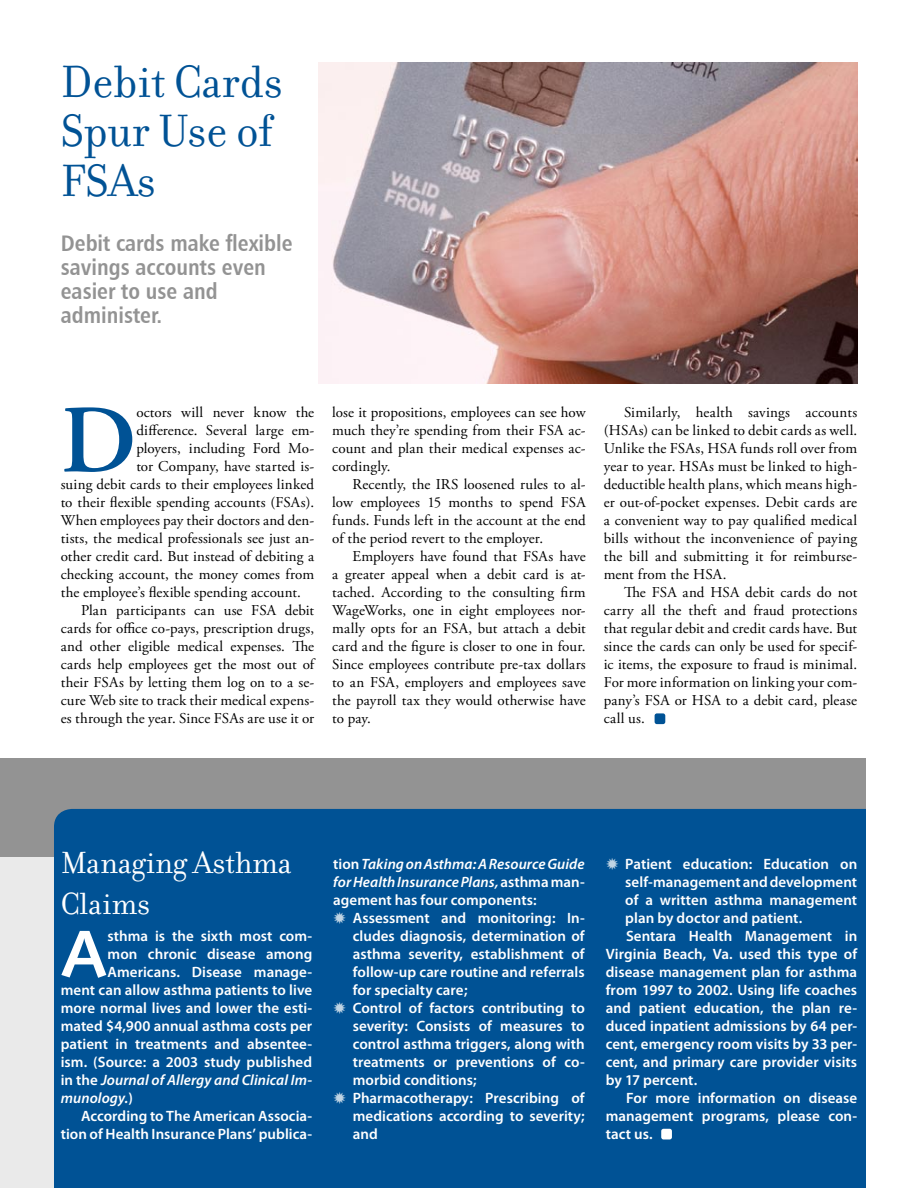
<style>
.page{position:relative;width:918px;height:1188px;background:#fff}
.page>*{position:absolute;margin:0;border:0;box-sizing:border-box;transform-origin:0 0}
.body_copy_first_para{font:600 96.45px "Adobe Garamond Pro";color:#005295}
.interior_sidebar_first_para{font:66.15px "Humanist 531 BT Bold A";color:#fff}
.headline{font:48.75px/49.5px "Filosofia";color:#005295}
.interior_sidebar_headline{font:33px/40.5px "Filosofia";color:#fff}
.main_subhead{font:22.5px/24px "Humanist 777 BT Bold Condensed B";color:#939393}
.body_copy{font:15px/18px "Adobe Garamond Pro";letter-spacing:.01em;color:#000;text-align:justify}
.interior_sidebar{font:600 15px/18px "Myriad Pro";letter-spacing:.005em;color:#fff;text-align:justify}
.body_copy_first_para-2{font:15px "Adobe Garamond Pro";letter-spacing:.005em;color:#000}
.interior_sidebar_first_para-2{font:600 15px "Myriad Pro";letter-spacing:.005em;color:#fff}
.interior_sidebar-2{font:italic 600 15px/18px "Myriad Pro";letter-spacing:.005em;color:#fff;text-align:justify}
.interior_sidebar_first_para-3{font:italic 600 15px "Myriad Pro";letter-spacing:.005em;color:#fff}
.s1{font-style:normal}
</style>
<div class="page">
<div style="left:0;top:831px;width:178px;height:357px;background:#eaeaea"></div>
<div style="left:0;top:758px;width:866px;height:99px;background:#939393"></div>
<div style="left:54px;top:809px;width:812px;height:379px;background:#005295"></div>
<img style="left:319px;top:62px;width:538px;height:322px">
<div style="left:655px;top:713px;width:10px;height:11px;background:#005295;border-radius:2px"></div>
<div style="left:661px;top:1129px;width:11px;height:10px;background:#fff;border-radius:2px"></div>
<svg style="left:606px;top:857px;width:12px;height:13px"></svg>
<svg style="left:334px;top:912px;width:12px;height:12px"></svg>
<svg style="left:334px;top:1002px;width:12px;height:12px"></svg>
<svg style="left:334px;top:1092px;width:12px;height:12px"></svg>
<p class="headline" style="left:61px;top:57px;width:224px">Debit Cards<br>Spur Use of<br>FSAs</p>
<p class="main_subhead" style="left:61px;top:230px;width:233px">Debit cards make flexible savings accounts even easier to use and administer.</p>
<p class="body_copy_first_para" style="left:61px;top:385px;width:77px">D</p>
<p class="body_copy_first_para-2" style="left:136px;top:404px;width:179px">octors will never know the</p>
<p class="body_copy_first_para-2" style="left:136px;top:422px;width:179px">difference. Several large em-</p>
<p class="body_copy_first_para-2" style="left:136px;top:440px;width:179px">ployers, including Ford Mo-</p>
<p class="body_copy_first_para-2" style="left:136px;top:458px;width:179px">tor Company, have started is-</p>
<p class="body_copy_first_para-2" style="left:61px;top:476px;width:255px">suing debit cards to their employees linked</p>
<p class="body_copy_first_para-2" style="left:61px;top:494px;width:255px">to their flexible spending accounts (FSAs).</p>
<p class="body_copy_first_para-2" style="left:61px;top:512px;width:255px">When employees pay their doctors and den-</p>
<p class="body_copy_first_para-2" style="left:61px;top:530px;width:255px">tists, the medical professionals see just an-</p>
<p class="body_copy_first_para-2" style="left:61px;top:548px;width:255px">other credit card. But instead of debiting a</p>
<p class="body_copy_first_para-2" style="left:61px;top:566px;width:255px">checking account, the money comes from</p>
<p class="body_copy_first_para-2" style="left:61px;top:584px;width:242px">the employee’s flexible spending account.</p>
<p class="body_copy" style="left:61px;top:602px;width:255px;text-indent:20px">Plan participants can use FSA debit cards for office co-pays, prescription drugs, and other eligible medical expenses. The cards help employees get the most out of their FSAs by letting them log on to a se&shy;cure Web site to track their medical expens&shy;es through the year. Since FSAs are use it or</p>
<p class="body_copy" style="left:332px;top:404px;width:255px">lose it propositions, employees can see how much they’re spending from their FSA ac&shy;count and plan their medical expenses ac&shy;cordingly.</p>
<p class="body_copy" style="left:332px;top:476px;width:255px;text-indent:20px">Recently, the IRS loosened rules to al&shy;low employees 15 months to spend FSA funds. Funds left in the account at the end of the period revert to the employer.</p>
<p class="body_copy" style="left:332px;top:548px;width:255px;text-indent:20px">Employers have found that FSAs have a greater appeal when a debit card is at&shy;tached. According to the consulting firm WageWorks, one in eight employees nor&shy;mally opts for an FSA, but attach a debit card and the figure is closer to one in four.<br>Since employees contribute pre-tax dollars to an FSA, employers and employees save the payroll tax they would otherwise have to pay.</p>
<p class="body_copy" style="left:604px;top:404px;width:255px;text-indent:20px">Similarly, health savings accounts (HSAs) can be linked to debit cards as well.<br>Unlike the FSAs, HSA funds roll over from year to year. HSAs must be linked to high&shy;deductible health plans, which means high&shy;er out-of-pocket expenses. Debit cards are a convenient way to pay qualified medical bills without the inconvenience of paying the bill and submitting it for reimburse&shy;ment from the HSA.</p>
<p class="body_copy" style="left:604px;top:584px;width:255px;text-indent:20px">The FSA and HSA debit cards do not carry all the theft and fraud protections that regular debit and credit cards have. But since the cards can only be used for specif&shy;ic items, the exposure to fraud is minimal.<br>For more information on linking your com&shy;pany’s FSA or HSA to a debit card, please call us.</p>
<p class="interior_sidebar_headline" style="left:61px;top:843px;width:232px">Managing Asthma<br>Claims</p>
<p class="interior_sidebar_first_para" style="left:61px;top:913px;width:48px">A</p>
<p class="interior_sidebar_first_para-2" style="left:108px;top:927px;width:206px">sthma is the sixth most com-</p>
<p class="interior_sidebar_first_para-2" style="left:108px;top:945px;width:206px">mon chronic disease among</p>
<p class="interior_sidebar_first_para-2" style="left:108px;top:963px;width:206px">Americans. Disease manage-</p>
<p class="interior_sidebar_first_para-2" style="left:61px;top:981px;width:253px">ment can allow asthma patients to live</p>
<p class="interior_sidebar_first_para-2" style="left:61px;top:999px;width:253px">more normal lives and lower the esti-</p>
<p class="interior_sidebar_first_para-2" style="left:61px;top:1017px;width:253px">mated $4,900 annual asthma costs per</p>
<p class="interior_sidebar_first_para-2" style="left:61px;top:1035px;width:253px">patient in treatments and absentee-</p>
<p class="interior_sidebar_first_para-2" style="left:61px;top:1053px;width:253px">ism. (Source: a 2003 study published</p>
<p class="interior_sidebar_first_para-3" style="left:61px;top:1071px;width:253px"><span class="s1">in the</span> Journal of Allergy and Clinical Im-</p>
<p class="interior_sidebar_first_para-3" style="left:61px;top:1089px;width:74px">munology.<span class="s1">)</span></p>
<p class="interior_sidebar" style="left:61px;top:1107px;width:253px;text-align:right">According to The American Associa&shy;tion of Health Insurance Plans’ publica-</p>
<p class="interior_sidebar-2" style="left:333px;top:856px;width:253px"><span class="s1">tion</span> Taking on Asthma: A Resource Guide for Health Insurance Plans,<span class="s1">asthma man&shy;agement has four components:</span></p>
<p class="interior_sidebar" style="left:353px;top:909px;width:234px">Assessment and monitoring: In&shy;cludes diagnosis, determination of asthma severity, establishment of follow-up care routine and referrals for specialty care;</p>
<p class="interior_sidebar" style="left:353px;top:999px;width:234px">Control of factors contributing to severity: Consists of measures to control asthma triggers, along with treatments or preventions of co&shy;morbid conditions;</p>
<p class="interior_sidebar" style="left:353px;top:1089px;width:234px">Pharmacotherapy: Prescribing of medications according to severity; and</p>
<p class="interior_sidebar" style="left:625px;top:855px;width:234px">Patient education: Education on self-management and development of a written asthma management plan by doctor and patient.</p>
<p class="interior_sidebar" style="left:606px;top:927px;width:253px;text-indent:20px">Sentara Health Management in Virginia Beach, Va. used this type of disease management plan for asthma from 1997 to 2002. Using life coaches and patient education, the plan re&shy;duced inpatient admissions by 64 per&shy;cent, emergency room visits by 33 per&shy;cent, and primary care provider visits by 17 percent.</p>
<p class="interior_sidebar" style="left:606px;top:1089px;width:253px;text-indent:20px">For more information on disease management programs, please con&shy;tact us.</p>
</div>
